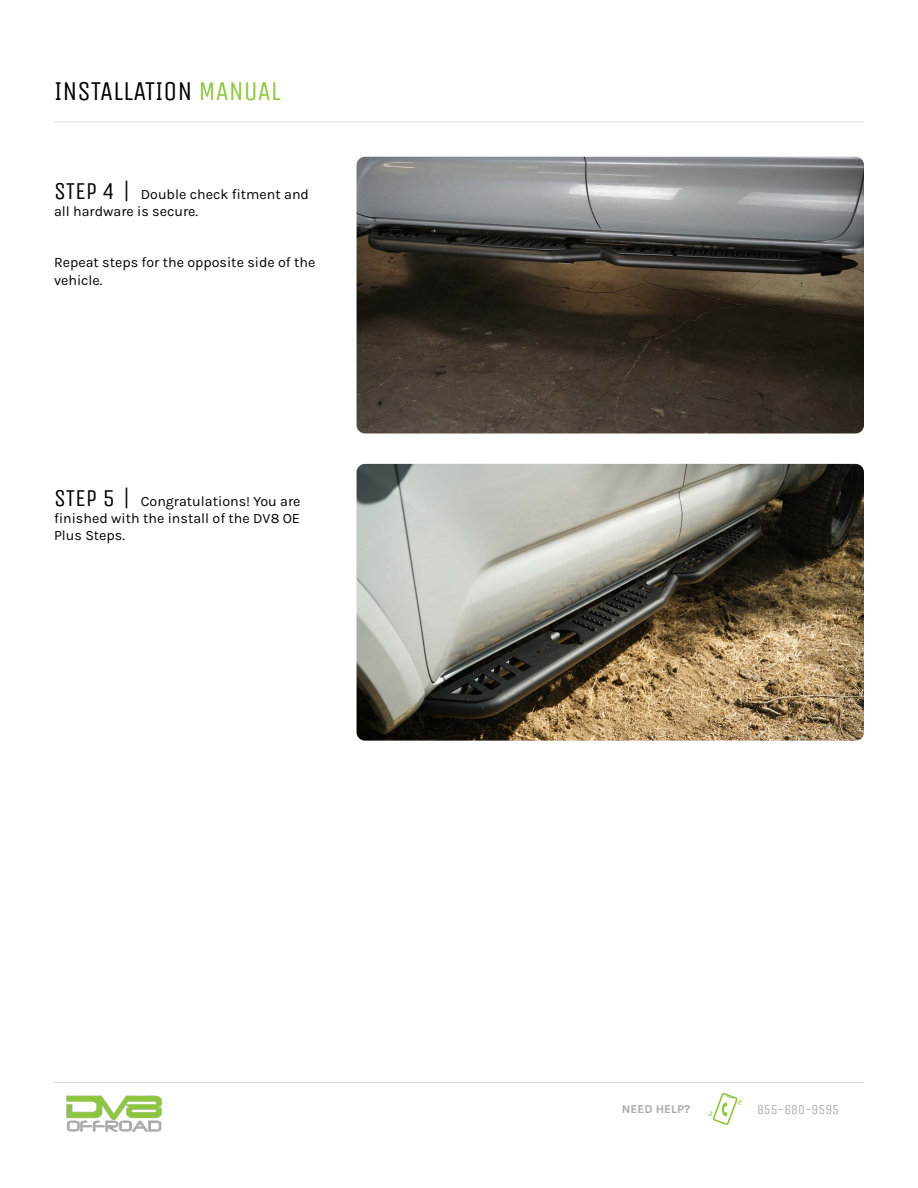
<style>
.page{position:relative;width:918px;height:1188px;background:#fff}
.page>*{position:absolute;margin:0;border:0;box-sizing:border-box;transform-origin:0 0}
.t1{font:27px "Unica One";color:#000}
.t2{font:14.25px/17.1px "Karla";color:#000}
.t3{font:13.5px "Unica One";color:#afadae}
.t4{font:12px "Karla";color:#a7a9ac}
.s1{color:#8dc63f}
.s2{font-family:"Unica One";font-size:24px}
</style>
<div class="page">
<img style="left:357px;top:464px;width:507px;height:277px">
<img style="left:357px;top:157px;width:507px;height:276px">
<hr style="left:54px;top:122px;width:810px;height:1px;background:#e2dfe0">
<svg style="left:708px;top:1093px;width:34px;height:32px"></svg>
<hr style="left:54px;top:1082px;width:810px;height:1px;background:#e2dfe0">
<img style="left:66px;top:1095px;width:96px;height:37px">
<h1 class="t1" style="left:54px;top:72px;width:228px">INSTALLATION <span class="s1">MANUAL</span></h1>
<p class="t2" style="left:54px;top:185px;width:257px"><span class="s2">STEP 4 |</span> Double check fitment and all hardware is secure.</p>
<p class="t2" style="left:54px;top:254px;width:263px">Repeat steps for the opposite side of the vehicle.</p>
<p class="t2" style="left:54px;top:492px;width:248px;text-align:justify"><span class="s2">STEP 5 |</span> Congratulations! You are finished with the install of the DV8 OE Plus Steps.</p>
<p class="t4" style="left:622px;top:1101px;width:70px">NEED HELP?</p>
<p class="t3" style="left:757px;top:1100px;width:84px">855-680-9595</p>
</div>
